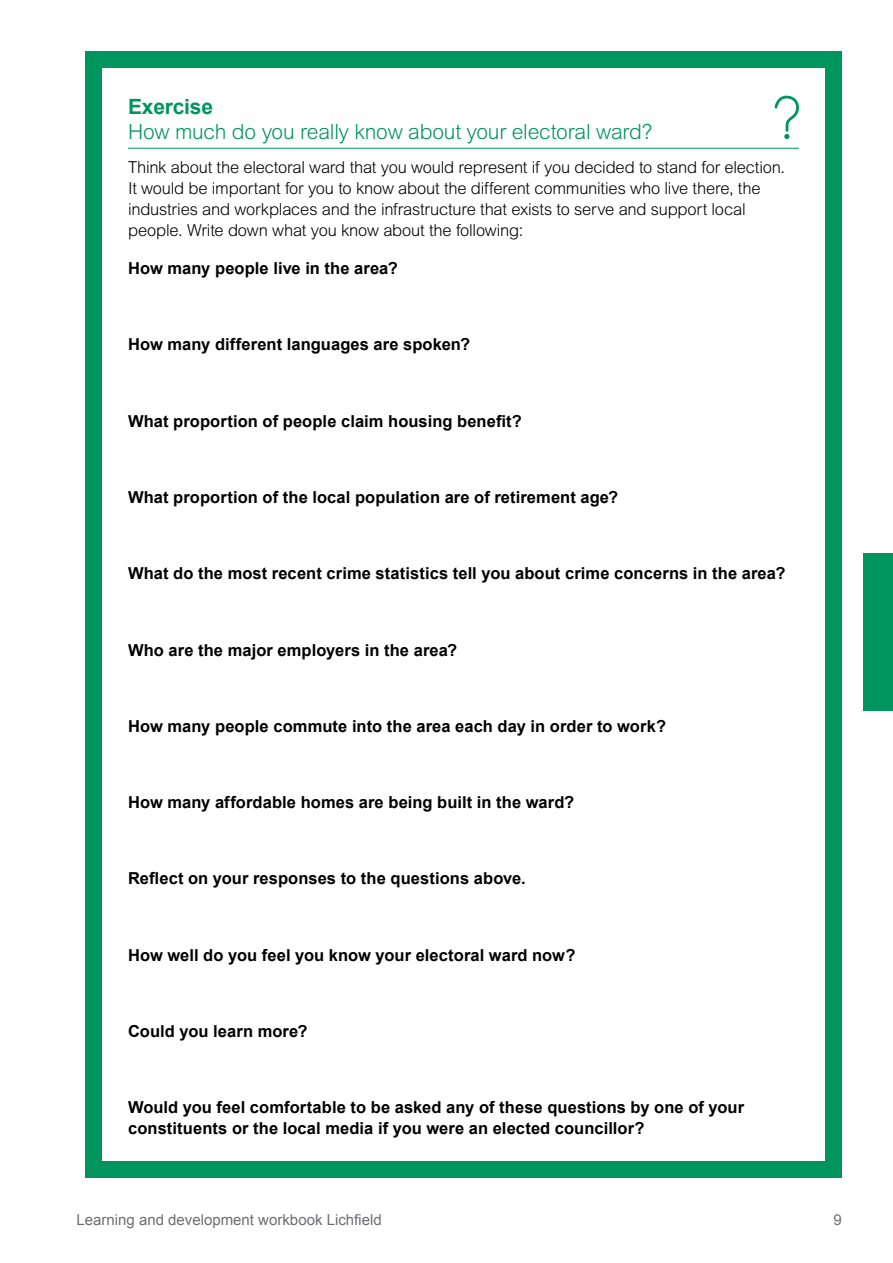
<style>
.page{position:relative;width:893px;height:1263px;background:#fff}
.page>*{position:absolute;margin:0;border:0;box-sizing:border-box;transform-origin:0 0}
.t1{font:300 21px "Arial MT Std";letter-spacing:-.01em;color:#00955e}
.t2{font:700 21px "Arial";letter-spacing:-.01em;color:#00955e}
.t3{font:700 16.5px/21px "Arial";letter-spacing:.005em;color:#000}
.t4{font:300 16.5px/21px "Arial MT Std";letter-spacing:-.01em;color:#000}
.t5{font:15px "Arial";color:#6d6e71}
</style>
<div class="page">
<div style="left:863px;top:553px;width:30px;height:157px;background:#00955e"></div>
<div style="left:85px;top:51px;width:757px;height:1127px;background:#00955e"></div>
<div style="left:102px;top:68px;width:723px;height:1093px;background:#fff"></div>
<hr style="left:128px;top:148px;width:671px;height:1px;background:#00955e">
<svg style="left:774px;top:95px;width:25px;height:44px"></svg>
<p class="t2" style="left:128px;top:93px;width:86px">Exercise</p>
<p class="t1" style="left:128px;top:120px;width:526px">How much do you really know about your electoral ward?</p>
<p class="t4" style="left:128px;top:157px;width:659px">Think about the electoral ward that you would represent if you decided to stand for election.<br>It would be important for you to know about the different communities who live there, the industries and workplaces and the infrastructure that exists to serve and support local people. Write down what you know about the following:</p>
<p class="t3" style="left:128px;top:258px;width:271px">How many people live in the area?</p>
<p class="t3" style="left:128px;top:335px;width:344px">How many different languages are spoken?</p>
<p class="t3" style="left:128px;top:411px;width:395px">What proportion of people claim housing benefit?</p>
<p class="t3" style="left:128px;top:487px;width:492px">What proportion of the local population are of retirement age?</p>
<p class="t3" style="left:128px;top:563px;width:659px">What do the most recent crime statistics tell you about crime concerns in the area?</p>
<p class="t3" style="left:128px;top:640px;width:331px">Who are the major employers in the area?</p>
<p class="t3" style="left:128px;top:716px;width:540px">How many people commute into the area each day in order to work?</p>
<p class="t3" style="left:128px;top:792px;width:448px">How many affordable homes are being built in the ward?</p>
<p class="t3" style="left:128px;top:869px;width:399px">Reflect on your responses to the questions above.</p>
<p class="t3" style="left:128px;top:945px;width:449px">How well do you feel you know your electoral ward now?</p>
<p class="t3" style="left:128px;top:1021px;width:181px">Could you learn more?</p>
<p class="t3" style="left:128px;top:1097px;width:617px">Would you feel comfortable to be asked any of these questions by one of your constituents or the local media if you were an elected councillor?</p>
<p class="t5" style="left:77px;top:1210px;width:307px">Learning and development workbook Lichfield</p>
<p class="t5" style="left:834px;top:1210px;width:10px">9</p>
</div>
